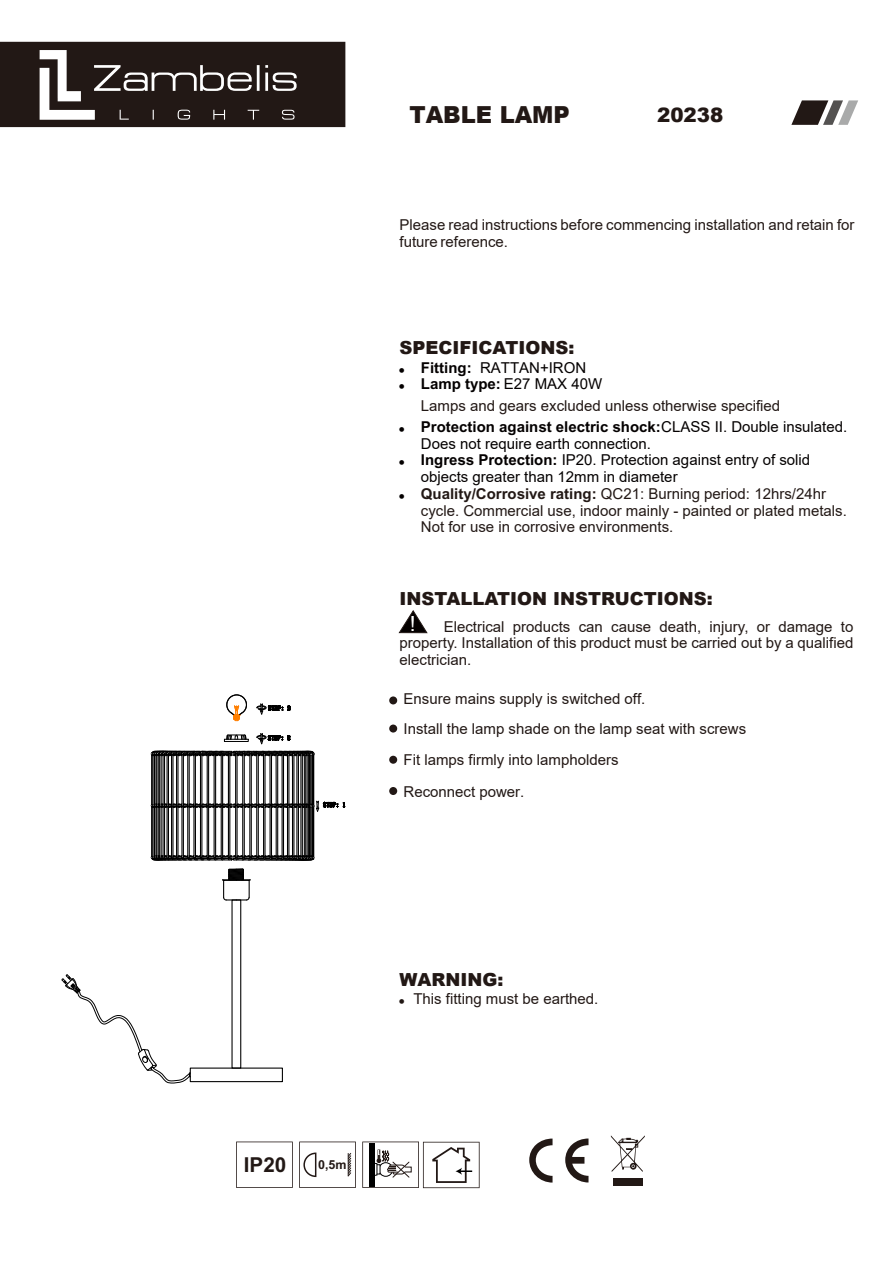
<style>
.page{position:relative;width:893px;height:1263px;background:#fff}
.page>*{position:absolute;margin:0;border:0;box-sizing:border-box;transform-origin:0 0}
.t1{font:900 23.4px "Arial";color:#221815;scale:.96 1}
.t2{font:20.85px "Arial";color:#fff}
.t3{font:700 20.55px "Arial";color:#221815}
.t4{font:900 19.8px "Arial";color:#221815}
.t5{font:900 18px "Arial";color:#221815}
.t6{font:15px/16.8px "Arial";color:#221815}
.t7{font:15px/16.8px "Arial";color:#040000}
.t8{font:700 15px "Arial";color:#040000}
.t9{font:15px "Arial";color:#231815}
.t10{font:700 12.45px "Arial";color:#221815}
.s1{font-weight:700}
.s2{font-weight:400}
</style>
<div class="page">
<div style="left:0;top:43px;width:345px;height:83px;background:#221815"></div>
<div style="left:0;top:42px;width:345px;height:85px;border:2px solid #221815"></div>
<svg style="left:399px;top:610px;width:28px;height:23px"></svg>
<svg style="left:40px;top:50px;width:257px;height:70px"></svg>
<svg style="left:791px;top:100px;width:67px;height:25px"></svg>
<div style="left:389px;top:696px;width:8px;height:8px;background:#221815;border-radius:50%"></div>
<div style="left:389px;top:724px;width:8px;height:8px;background:#221815;border-radius:50%"></div>
<div style="left:389px;top:756px;width:8px;height:8px;background:#221815;border-radius:50%"></div>
<div style="left:389px;top:787px;width:8px;height:8px;background:#221815;border-radius:50%"></div>
<svg style="left:565px;top:1138px;width:23px;height:44px"></svg>
<svg style="left:529px;top:1138px;width:23px;height:44px"></svg>
<div style="left:613px;top:1178px;width:29px;height:8px;background:#221815"></div>
<svg style="left:611px;top:1135px;width:34px;height:37px"></svg>
<svg style="left:299px;top:1141px;width:57px;height:47px"></svg>
<svg style="left:236px;top:1141px;width:57px;height:47px"></svg>
<svg style="left:362px;top:1141px;width:118px;height:47px"></svg>
<svg style="left:61px;top:694px;width:285px;height:389px"></svg>
<h1 class="t1" style="left:409px;top:98px;width:169px">TABLE LAMP</h1>
<h3 class="t4" style="left:657px;top:100px;width:68px">20238</h3>
<p class="t6" style="left:400px;top:216px;width:456px">Please read instructions before commencing installation and retain for future reference.</p>
<p class="t5" style="left:400px;top:335px;width:176px">SPECIFICATIONS:</p>
<p class="t7" style="left:421px;top:359px;width:183px"><span class="s1">Fitting:</span> RATTAN+IRON<br><span class="s1">Lamp type:</span> E27 MAX 40W</p>
<p class="t8" style="left:421px;top:418px;width:428px">Protection against electric shock:<span class="s2">CLASS II. Double insulated.</span></p>
<p class="t7" style="left:421px;top:452px;width:391px"><span class="s1">Ingress Protection:</span> IP20. Protection against entry of solid</p>
<p class="t6" style="left:421px;top:485px;width:427px"><span class="s1">Quality/Corrosive rating:</span> QC21: Burning period: 12hrs/24hr cycle. Commercial use, indoor mainly - painted or plated metals.<br>Not for use in corrosive environments.</p>
<p class="t6" style="left:421px;top:397px;width:361px">Lamps and gears excluded unless otherwise specified</p>
<p class="t7" style="left:421px;top:435px;width:232px">Does not require earth connection.</p>
<p class="t7" style="left:421px;top:468px;width:258px">objects greater than 12mm in diameter</p>
<p class="t5" style="left:400px;top:585px;width:315px">INSTALLATION INSTRUCTIONS:</p>
<h2 class="t2" style="left:410px;top:609px;width:7px">!</h2>
<p class="t6" style="left:400px;top:618px;width:455px;text-align:justify;text-indent:44px">Electrical products can cause death, injury, or damage to property. Installation of this product must be carried out by a qualified electrician.</p>
<p class="t6" style="left:404px;top:684px;width:344px;line-height:29.7px">Ensure mains supply is switched off.<br>Install the lamp shade on the lamp seat with screws</p>
<p class="t9" style="left:404px;top:750px;width:217px">Fit lamps firmly into lampholders</p>
<p class="t6" style="left:404px;top:783px;width:122px">Reconnect power.</p>
<p class="t5" style="left:400px;top:966px;width:105px">WARNING:</p>
<p class="t6" style="left:413px;top:990px;width:187px">This fitting must be earthed.</p>
<h3 class="t3" style="left:244px;top:1152px;width:44px">IP20</h3>
<p class="t10" style="left:318px;top:1158px;width:30px">0,5m</p>
</div>
